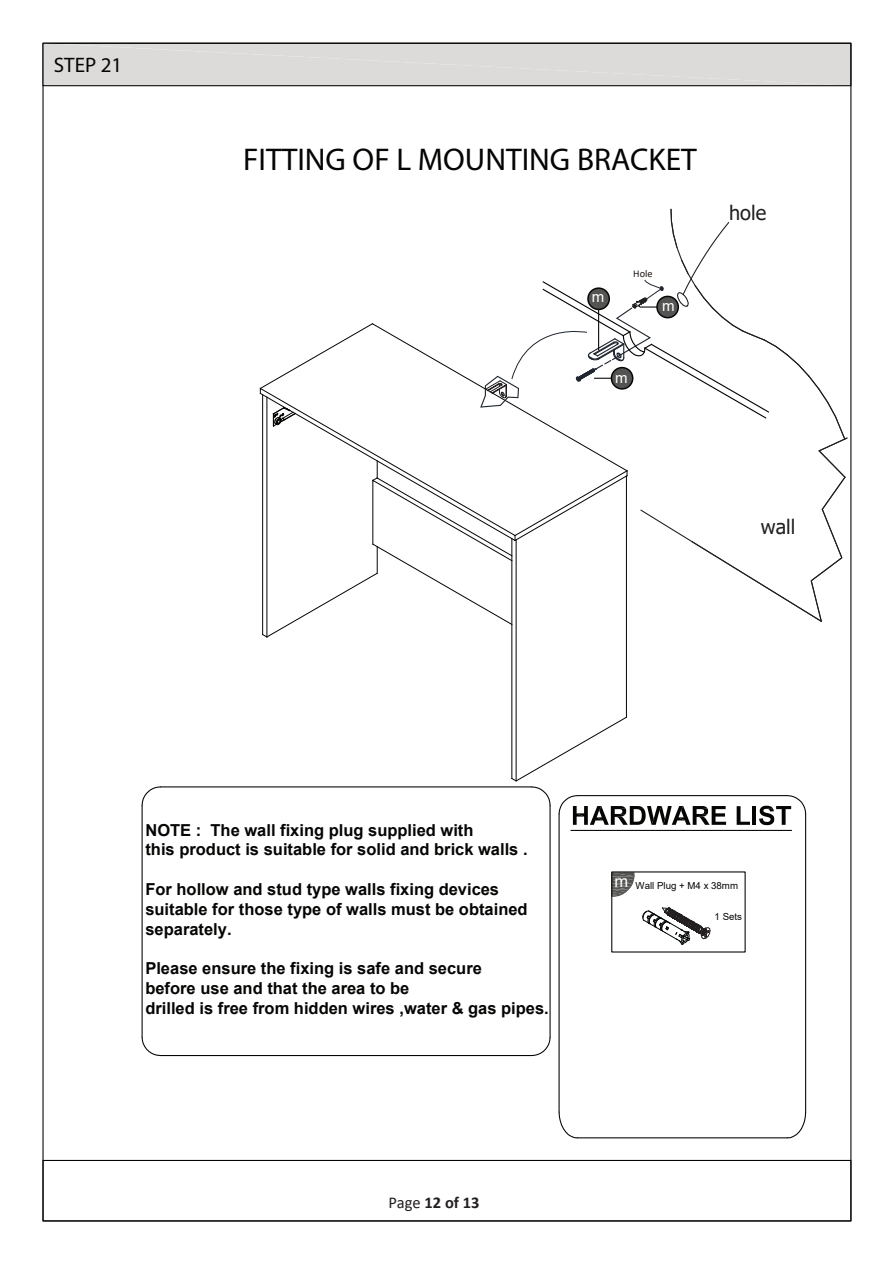
<style>
.page{position:relative;width:893px;height:1263px;background:#fff}
.page>*{position:absolute;margin:0;border:0;box-sizing:border-box;transform-origin:0 0}
.t1{font:700 31.5px "Myriad Pro";color:#050504}
.t2{font:700 21px "Myriad Pro";color:#040503}
.t3{font:19.95px "Tahoma";color:#211e1e}
.t4{font:700 16.5px/19.8px "Arial";color:#050504}
.t5{font:700 16.5px "Calibri";color:#231f20}
.t6{font:15px "Arial";color:#fff}
.t7{font:10.35px "Calibri";color:#201613}
.t8{font:9.75px "Arial";color:#050504}
.s1{font-weight:400}
</style>
<div class="page">
<div style="left:42px;top:1160px;width:809px;height:61px;border:1px solid #040503"></div>
<div style="left:44px;top:45px;width:805px;height:39px;background:#dcdbda"></div>
<div style="left:42px;top:43px;width:809px;height:43px;border:1px solid #040503"></div>
<hr style="left:571px;top:830px;width:221px;height:1px;background:#050504">
<svg style="left:737px;top:806px;width:13px;height:19px"></svg>
<hr style="left:752px;top:806px;width:4px;height:19px;background:#050504">
<hr style="left:578px;top:795px;width:209px;height:1px;background:#050504">
<svg style="left:759px;top:795px;width:48px;height:30px"></svg>
<hr style="left:805px;top:814px;width:1px;height:298px;background:#050504">
<svg style="left:786px;top:1111px;width:21px;height:28px"></svg>
<hr style="left:578px;top:1137px;width:209px;height:1px;background:#050504">
<svg style="left:558px;top:1111px;width:21px;height:28px"></svg>
<hr style="left:559px;top:814px;width:1px;height:298px;background:#050504">
<hr style="left:160px;top:786px;width:372px;height:1px;background:#050504">
<hr style="left:549px;top:805px;width:2px;height:232px;background:#050504">
<svg style="left:531px;top:1036px;width:20px;height:21px"></svg>
<hr style="left:160px;top:1055px;width:372px;height:1px;background:#050504">
<svg style="left:141px;top:1036px;width:21px;height:21px"></svg>
<hr style="left:142px;top:805px;width:1px;height:232px;background:#050504">
<svg style="left:141px;top:786px;width:21px;height:20px"></svg>
<svg style="left:611px;top:872px;width:24px;height:25px"></svg>
<svg style="left:642px;top:907px;width:69px;height:38px"></svg>
<svg style="left:511px;top:716px;width:215px;height:109px"></svg>
<hr style="left:516px;top:540px;width:1px;height:241px;background:#040503">
<hr style="left:511px;top:539px;width:1px;height:239px;background:#040503">
<hr style="left:626px;top:476px;width:1px;height:241px;background:#040503">
<svg style="left:259px;top:209px;width:589px;height:429px"></svg>
<p class="t2" style="left:54px;top:52px;width:70px">STEP 21</p>
<h1 class="t1" style="left:243px;top:140px;width:455px">FITTING OF L MOUNTING BRACKET</h1>
<p class="t6" style="left:592px;top:287px;width:14px">m</p>
<p class="t7" style="left:633px;top:267px;width:21px">Hole</p>
<p class="t6" style="left:662px;top:296px;width:14px">m</p>
<p class="t6" style="left:615px;top:367px;width:14px">m</p>
<p class="t3" style="left:729px;top:199px;width:39px">hole</p>
<p class="t3" style="left:761px;top:513px;width:36px">wall</p>
<p class="t4" style="left:145px;top:820px;width:384px">NOTE : The wall fixing plug supplied with<br>this product is suitable for solid and brick walls .</p>
<p class="t4" style="left:145px;top:879px;width:384px">For hollow and stud type walls fixing devices suitable for those type of walls must be obtained separately.</p>
<p class="t4" style="left:145px;top:959px;width:405px">Please ensure the fixing is safe and secure<br>before use and that the area to be<br>drilled is free from hidden wires ,water &amp; gas pipes.</p>
<p class="t8" style="left:614px;top:879px;width:125px"><sup>m</sup> Wall Plug + M4 x 38mm</p>
<p class="t8" style="left:715px;top:910px;width:29px">1 Sets</p>
<p class="t5" style="left:388px;top:1191px;width:93px"><span class="s1">Page</span> 12 of 13</p>
</div>
